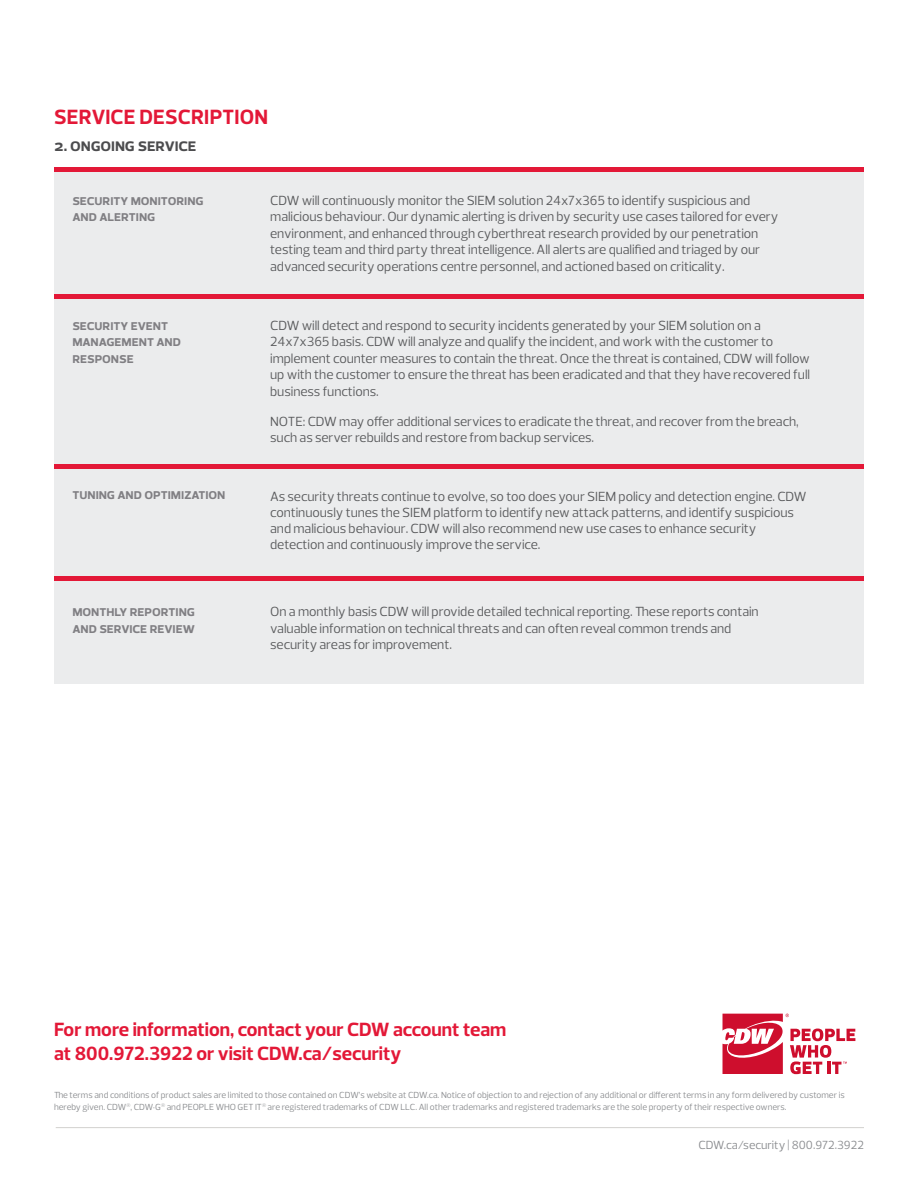
<style>
.page{position:relative;width:918px;height:1188px;background:#fff}
.page>*{position:absolute;margin:0;border:0;box-sizing:border-box;transform-origin:0 0}
.Section_Header__Red{font:700 21px "Prelo";letter-spacing:.005em;color:#e31837}
.t1{font:700 19.5px/23.4px "Prelo";color:#e31837}
.Section_Header__Red-2{font:700 16.5px "Prelo";letter-spacing:-.01em;color:#4c4c4e}
.t2{font:13.5px/16.5px "Prelo";letter-spacing:-.005em;color:#58595b}
.t3{font:700 13.5px/16.5px "Prelo";color:#807f83}
.t4{font:12px "Prelo";color:#898b8e}
.Body_-_Disclaimer{font:9px/12px "Prelo";color:#898b8e}
</style>
<div class="page">
<div style="left:54px;top:168px;width:810px;height:516px;background:#e6e7e8"></div>
<svg style="left:723px;top:1014px;width:132px;height:60px"></svg>
<div style="left:54px;top:167px;width:810px;height:5px;background:#e31837"></div>
<div style="left:54px;top:294px;width:810px;height:5px;background:#e31837"></div>
<div style="left:54px;top:464px;width:810px;height:5px;background:#e31837"></div>
<hr style="left:54px;top:576px;width:810px;height:4px;background:#e31837">
<hr style="left:56px;top:1127px;width:808px;height:1px;background:#d2d1cf">
<p class="Section_Header__Red" style="left:54px;top:103px;width:215px">SERVICE DESCRIPTION</p>
<p class="Section_Header__Red-2" style="left:54px;top:135px;width:144px">2. ongoing service</p>
<p class="t3" style="left:72px;top:192px;width:133px">security monitoring and alerting</p>
<p class="t2" style="left:270px;top:192px;width:510px">CDW will continuously monitor the SIEM solution 24x7x365 to identify suspicious and malicious behaviour. Our dynamic alerting is driven by security use cases tailored for every environment, and enhanced through cyberthreat research provided by our penetration testing team and third party threat intelligence. All alerts are qualified and triaged by our advanced security operations centre personnel, and actioned based on criticality.</p>
<p class="t3" style="left:72px;top:317px;width:110px">security event management and response</p>
<p class="t2" style="left:270px;top:317px;width:541px">CDW will detect and respond to security incidents generated by your SIEM solution on a 24x7x365 basis. CDW will analyze and qualify the incident, and work with the customer to implement counter measures to contain the threat. Once the threat is contained, CDW will follow up with the customer to ensure the threat has been eradicated and that they have recovered full business functions.</p>
<p class="t2" style="left:270px;top:413px;width:530px">NOTE: CDW may offer additional services to eradicate the threat, and recover from the breach, such as server rebuilds and restore from backup services.</p>
<p class="t3" style="left:72px;top:487px;width:155px">tuning and optimization</p>
<p class="t2" style="left:270px;top:488px;width:538px">As security threats continue to evolve, so too does your SIEM policy and detection engine. CDW continuously tunes the SIEM platform to identify new attack patterns, and identify suspicious and malicious behaviour. CDW will also recommend new use cases to enhance security detection and continuously improve the service.</p>
<p class="t3" style="left:72px;top:604px;width:124px">monthly reporting and service review</p>
<p class="t2" style="left:270px;top:604px;width:490px">On a monthly basis CDW will provide detailed technical reporting. These reports contain valuable information on technical threats and can often reveal common trends and security areas for improvement.</p>
<p class="t1" style="left:54px;top:1018px;width:454px">For more information, contact your CDW account team at 800.972.3922 or visit CDW.ca/security</p>
<p class="Body_-_Disclaimer" style="left:54px;top:1089px;width:792px">The terms and conditions of product sales are limited to those contained on CDW’s website at CDW.ca. Notice of objection to and rejection of any additional or different terms in any form delivered by customer is hereby given. CDW<sup>®</sup>, CDW•G<sup>®</sup> and PEOPLE WHO GET IT<sup>®</sup> are registered trademarks of CDW LLC. All other trademarks and registered trademarks are the sole property of their respective owners.</p>
<p class="t4" style="left:699px;top:1137px;width:167px">CDW.ca/security | 800.972.3922</p>
</div>
